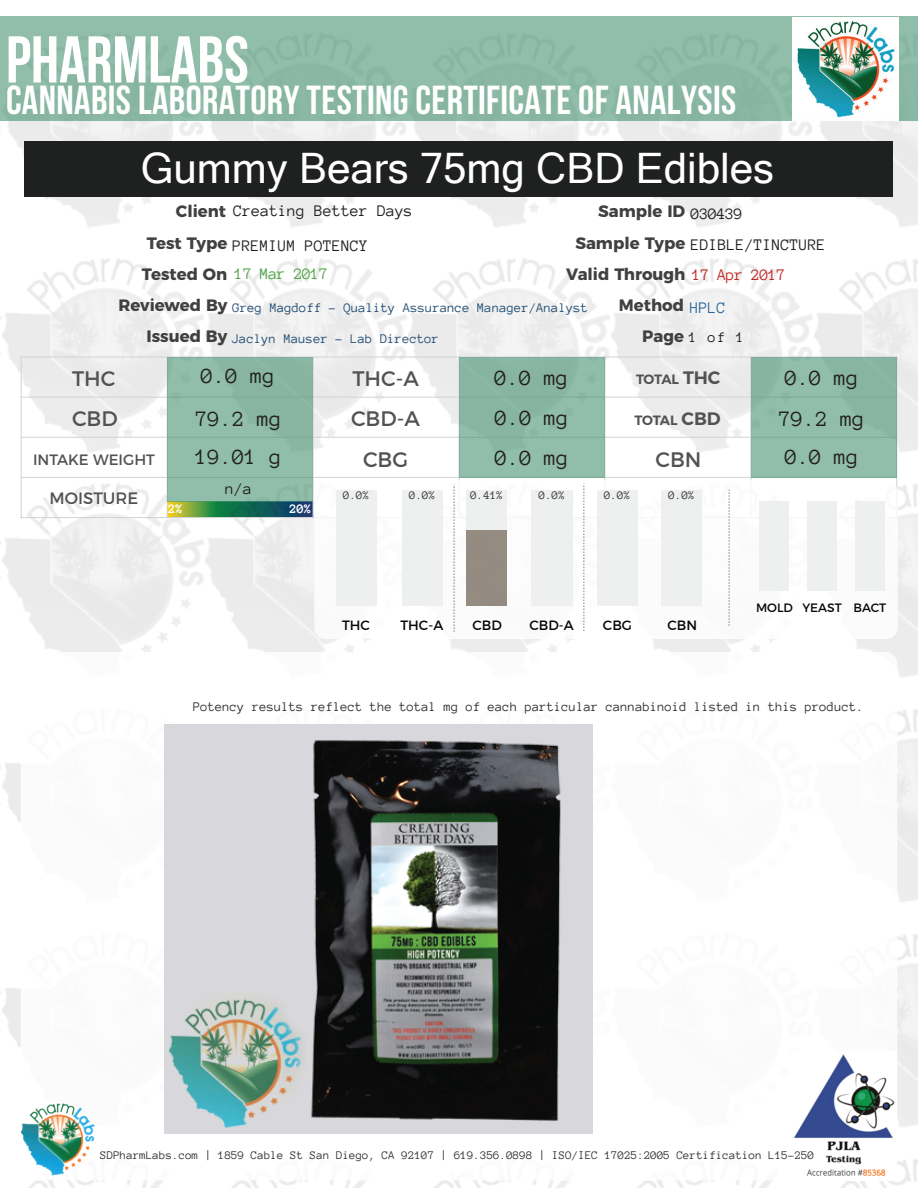
<style>
.page{position:relative;width:918px;height:1188px;background:#fff}
.page>*{position:absolute;margin:0;border:0;box-sizing:border-box;transform-origin:0 0}
.t1{font:66px "Bebas Neue";color:#fff}
.t2{font:42px "Microsoft Sans Serif";color:#fff}
.t3{font:40.5px "Bebas Neue";letter-spacing:.01em;color:#fff}
.t4{font:22.5px/40.2px "Anonymous Pro";color:#231f20}
.t5{font:21px "Montserrat";color:#515251}
.t6{font:700 16.5px "Montserrat";color:#414040}
.t7{font:16.5px/34.7px "Anonymous Pro";color:#231f20}
.t8{font:16.5px "Anonymous Pro";letter-spacing:-.035em;color:#4fa546}
.t9{font:16.5px "Montserrat";color:#515251}
.t10{font:16.5px "Anonymous Pro";color:#2e679b}
.t11{font:15px "Montserrat";color:#515251}
.t12{font:13.5px "Anonymous Pro";color:#313232}
.t13{font:13.5px "Anonymous Pro";letter-spacing:.005em;color:#224d73}
.t14{font:13.5px "Montserrat";color:#050504}
.t15{font:600 13.5px "Montserrat";letter-spacing:-.03em;color:#515251}
.t16{font:700 13.5px "Anonymous Pro";color:#fff}
.t17{font:12.15px "Montserrat";color:#050504}
.t18{font:12px "Anonymous Pro";color:#313232}
.s1{font-family:"Montserrat";font-weight:700;color:#414040}
.s2{font-family:"Anonymous Pro";font-weight:400;color:#231f20}
.s3{font-family:"Anonymous Pro";font-weight:400;color:#c02725}
.s4{font-family:"Anonymous Pro";font-weight:400;font-size:15px;color:#1e1f1e}
.s5{font-size:18px}
</style>
<div class="page">
<div style="left:0;top:16px;width:918px;height:1172px;background:linear-gradient(to right,#f2f3f2,#f8f8f8)"></div>
<div style="left:21px;top:652px;width:876px;height:528px;background:#fff;border-radius:12px"></div>
<div style="left:25px;top:142px;width:868px;height:55px;background:#1f2020"></div>
<hr style="left:167px;top:356px;width:1px;height:81px;background:#d4d3d3">
<hr style="left:167px;top:477px;width:1px;height:41px;background:#d4d3d3">
<hr style="left:313px;top:356px;width:1px;height:41px;background:#d4d3d3">
<hr style="left:313px;top:397px;width:1px;height:121px;background:#d4d3d3">
<hr style="left:459px;top:356px;width:1px;height:81px;background:#d4d3d3">
<hr style="left:459px;top:437px;width:1px;height:81px;background:#d4d3d3">
<hr style="left:605px;top:356px;width:1px;height:162px;background:#d4d3d3">
<hr style="left:751px;top:356px;width:1px;height:81px;background:#d4d3d3">
<hr style="left:751px;top:437px;width:1px;height:81px;background:#d4d3d3">
<hr style="left:20px;top:397px;width:147px;height:1px;background:#d4d3d3">
<hr style="left:167px;top:397px;width:730px;height:1px;background:#d4d3d3">
<hr style="left:20px;top:437px;width:147px;height:1px;background:#d4d3d3">
<hr style="left:167px;top:437px;width:730px;height:1px;background:#d4d3d3">
<hr style="left:20px;top:477px;width:147px;height:1px;background:#d4d3d3">
<hr style="left:167px;top:477px;width:730px;height:1px;background:#d4d3d3">
<hr style="left:21px;top:356px;width:1px;height:81px;background:#d4d3d3">
<hr style="left:21px;top:437px;width:1px;height:40px;background:#d4d3d3">
<hr style="left:21px;top:477px;width:1px;height:41px;background:#d4d3d3">
<hr style="left:896px;top:356px;width:1px;height:162px;background:#d4d3d3">
<hr style="left:20px;top:357px;width:147px;height:1px;background:#d4d3d3">
<hr style="left:167px;top:357px;width:730px;height:1px;background:#d4d3d3">
<hr style="left:20px;top:517px;width:147px;height:1px;background:#d4d3d3">
<hr style="left:167px;top:517px;width:730px;height:1px;background:#d4d3d3">
<div style="left:314px;top:480px;width:584px;height:159px;background:#fff;border-radius:12px"></div>
<img style="left:165px;top:724px;width:427px;height:410px">
<div style="left:0;top:17px;width:918px;height:104px;background:#8fbdaa"></div>
<img style="left:792px;top:17px;width:106px;height:103px">
<div style="left:466px;top:490px;width:41px;height:116px;background:#948c81"></div>
<div style="left:662px;top:490px;width:40px;height:116px;background:#eef0f0"></div>
<div style="left:597px;top:490px;width:41px;height:116px;background:#eef0f0"></div>
<div style="left:531px;top:490px;width:42px;height:116px;background:#eef0f0"></div>
<div style="left:466px;top:490px;width:41px;height:40px;background:#eef0f0"></div>
<div style="left:402px;top:490px;width:40px;height:116px;background:#eef0f0"></div>
<div style="left:336px;top:490px;width:40px;height:116px;background:#eef0f0"></div>
<div style="left:855px;top:501px;width:30px;height:90px;background:#eef0f0"></div>
<div style="left:807px;top:501px;width:30px;height:90px;background:#eef0f0"></div>
<div style="left:759px;top:501px;width:30px;height:90px;background:#eef0f0"></div>
<svg style="left:454px;top:486px;width:1px;height:146px"></svg>
<svg style="left:584px;top:485px;width:1px;height:146px"></svg>
<svg style="left:729px;top:490px;width:1px;height:136px"></svg>
<div style="left:167px;top:357px;width:146px;height:144px;background:#90beab"></div>
<div style="left:459px;top:357px;width:146px;height:120px;background:#8bb9a6"></div>
<div style="left:751px;top:357px;width:145px;height:120px;background:#90beab"></div>
<img style="left:21px;top:1103px;width:73px;height:78px">
<img style="left:794px;top:1054px;width:103px;height:126px">
<h1 class="t1" style="left:6px;top:23px;width:244px">PHARMLABS</h1>
<h3 class="t3" style="left:6px;top:78px;width:732px">CANNABIS LABORATORY TESTING CERTIFICATE OF ANALYSIS</h3>
<h2 class="t2" style="left:141px;top:141px;width:635px">Gummy Bears 75mg CBD Edibles</h2>
<h3 class="t7" style="left:233px;top:193px;width:182px;text-indent:-57px"><span class="s1">Client</span> Creating Better Days<br>PREMIUM POTENCY</h3>
<h3 class="t8" style="left:142px;top:264px;width:188px"><span class="s1">Tested On</span> 17 Mar 2017</h3>
<p class="t13" style="left:233px;top:299px;width:357px">Greg Magdoff - Quality Assurance Manager/Analyst</p>
<p class="t13" style="left:232px;top:331px;width:209px">Jaclyn Mauser - Lab Director</p>
<h3 class="t6" style="left:598px;top:198px;width:146px">Sample ID <span class="s2">030439</span></h3>
<h3 class="t7" style="left:575px;top:227px;width:252px"><span class="s1">Sample Type</span> EDIBLE/TINCTURE</h3>
<h3 class="t6" style="left:566px;top:260px;width:221px">Valid Through <span class="s3">17 Apr 2017</span></h3>
<h3 class="t10" style="left:690px;top:299px;width:38px">HPLC</h3>
<h3 class="t6" style="left:147px;top:229px;width:82px">Test Type</h3>
<h3 class="t6" style="left:119px;top:291px;width:110px">Reviewed By</h3>
<h3 class="t6" style="left:619px;top:291px;width:67px">Method</h3>
<h3 class="t6" style="left:146px;top:323px;width:82px">Issued By</h3>
<h3 class="t6" style="left:642px;top:323px;width:104px">Page <span class="s4">1 of 1</span></h3>
<h3 class="t4" style="left:196px;top:354px;width:87px;line-height:42.5px">0.0 mg<br>79.2 mg</h3>
<h3 class="t4" style="left:196px;top:436px;width:87px">19.01 g</h3>
<h3 class="t7" style="left:225px;top:471px;width:29px">n/a</h3>
<h3 class="t4" style="left:495px;top:356px;width:75px;text-align:justify">0.0 mg 0.0 mg 0.0 mg</h3>
<h3 class="t4" style="left:779px;top:357px;width:87px;line-height:40.7px">0.0 mg<br>79.2 mg</h3>
<h3 class="t5" style="left:72px;top:361px;width:45px">THC</h3>
<h3 class="t5" style="left:352px;top:361px;width:68px">THC-A</h3>
<p class="t15" style="left:636px;top:368px;width:86px">TOTAL <span class="s5">THC</span></p>
<h3 class="t5" style="left:72px;top:402px;width:47px">CBD</h3>
<h3 class="t5" style="left:351px;top:402px;width:70px">CBD-A</h3>
<p class="t15" style="left:634px;top:409px;width:88px">TOTAL <span class="s5">CBD</span></p>
<p class="t11" style="left:33px;top:448px;width:123px">INTAKE WEIGHT</p>
<h3 class="t5" style="left:363px;top:442px;width:47px">CBG</h3>
<h3 class="t5" style="left:656px;top:442px;width:48px">CBN</h3>
<h3 class="t9" style="left:50px;top:485px;width:90px">MOISTURE</h3>
<h3 class="t4" style="left:785px;top:436px;width:75px">0.0 mg</h3>
<p class="t18" style="left:343px;top:489px;width:28px">0.0%</p>
<p class="t18" style="left:409px;top:489px;width:28px">0.0%</p>
<p class="t18" style="left:470px;top:489px;width:34px">0.41%</p>
<p class="t18" style="left:539px;top:489px;width:28px">0.0%</p>
<p class="t18" style="left:604px;top:489px;width:28px">0.0%</p>
<p class="t18" style="left:669px;top:489px;width:28px">0.0%</p>
<p class="t16" style="left:168px;top:501px;width:16px">2%</p>
<p class="t16" style="left:290px;top:501px;width:24px">20%</p>
<p class="t14" style="left:342px;top:614px;width:29px">THC</p>
<p class="t14" style="left:400px;top:614px;width:44px">THC-A</p>
<p class="t14" style="left:472px;top:614px;width:31px">CBD</p>
<p class="t14" style="left:529px;top:614px;width:46px">CBD-A</p>
<p class="t14" style="left:603px;top:614px;width:31px">CBG</p>
<p class="t14" style="left:667px;top:614px;width:31px">CBN</p>
<p class="t17" style="left:756px;top:598px;width:132px">MOLD YEAST BACT</p>
<p class="t12" style="left:193px;top:699px;width:672px">Potency results reflect the total mg of each particular cannabinoid listed in this product.</p>
<p class="t18" style="left:100px;top:1148px;width:716px">SDPharmLabs.com | 1859 Cable St San Diego, CA 92107 | 619.356.0898 | ISO/IEC 17025:2005 Certification L15-250</p>
</div>
